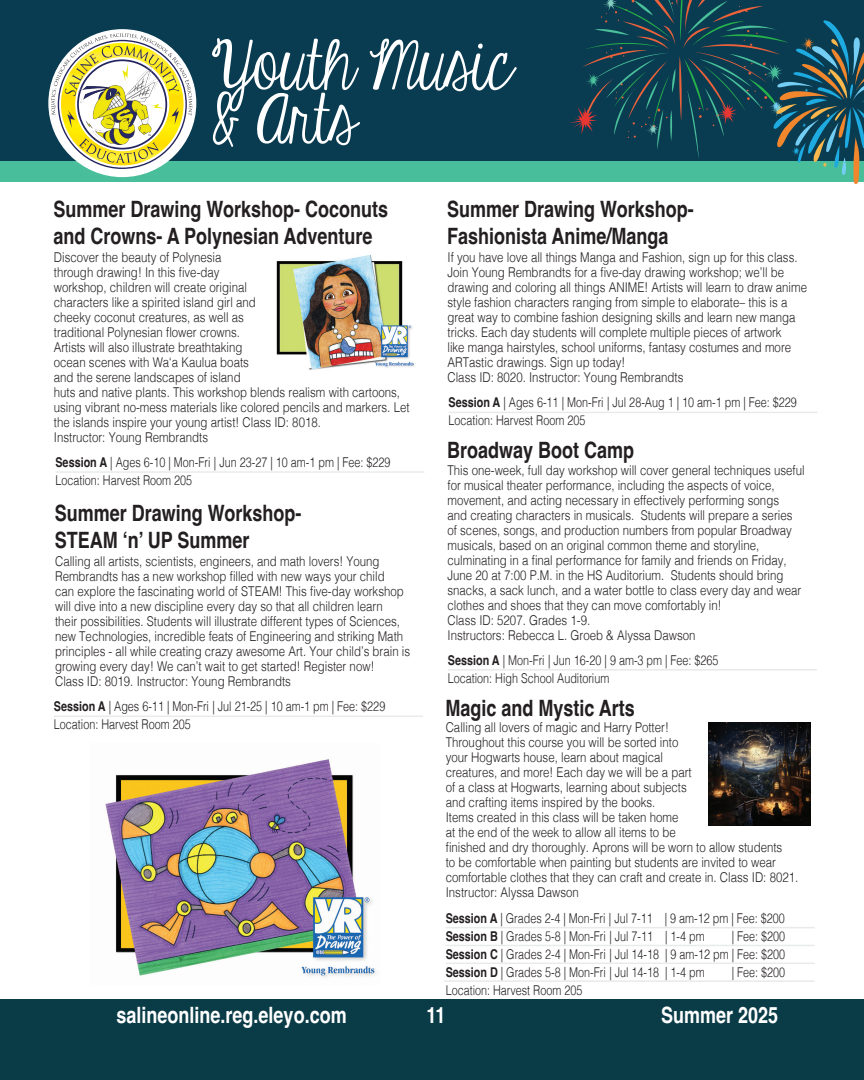
<style>
.page{position:relative;width:864px;height:1080px;background:#fff}
.page>*{position:absolute;margin:0;border:0;box-sizing:border-box;transform-origin:0 0}
.Page_Titles{font:72px "KG Eyes Wide Open";color:#fff}
.Paragraph_Text{font:700 22.5px/27px "Helvetica";color:#231f20;scale:.8 1}
.t1{font:700 22.5px "Helvetica";color:#fff;scale:.8 1}
.Paragraph_Text-2{font:300 13.5px/15px "Helvetica";color:#231f20;scale:.85 1}
.Paragraph_Text-3{font:300 13.5px "Helvetica";color:#231f20;scale:.8 1}
.s1{font-weight:700}
</style>
<div class="page">
<div style="left:0;top:0;width:864px;height:165px;background:#0a3c51"></div>
<div style="left:0;top:161px;width:864px;height:20px;background:#48bf9a"></div>
<div style="left:0;top:999px;width:864px;height:81px;background:#0a3c48"></div>
<svg style="left:51px;top:33px;width:141px;height:136px;background:#bec18a"></svg>
<svg style="left:569px;top:0;width:295px;height:184px"></svg>
<hr style="left:446px;top:945px;width:369px;height:1px;background:#e9eaeb">
<hr style="left:446px;top:927px;width:369px;height:1px;background:#e9eaeb">
<hr style="left:446px;top:963px;width:369px;height:1px;background:#e9eaeb">
<hr style="left:444px;top:980px;width:370px;height:2px;background:#e9eaeb">
<hr style="left:56px;top:471px;width:369px;height:2px;background:#e9eaeb">
<hr style="left:54px;top:716px;width:369px;height:1px;background:#e9eaeb">
<hr style="left:449px;top:412px;width:369px;height:1px;background:#e9eaeb">
<hr style="left:448px;top:669px;width:369px;height:2px;background:#e9eaeb">
<img style="left:708px;top:723px;width:102px;height:102px">
<img style="left:276px;top:255px;width:139px;height:115px">
<img style="left:105px;top:759px;width:271px;height:219px">
<p class="Page_Titles" style="left:212px;top:27px;width:302px">Youth Music</p>
<p class="Page_Titles" style="left:212px;top:81px;width:146px">&amp; Arts</p>
<p class="Paragraph_Text" style="left:54px;top:198px;width:420px">Summer Drawing Workshop- Coconuts and Crowns- A Polynesian Adventure</p>
<p class="Paragraph_Text-2" style="left:54px;top:249px;width:420px">Discover the beauty of Polynesia<br>through drawing! In this five-day<br>workshop, children will create original<br>characters like a spirited island girl and<br>cheeky coconut creatures, as well as<br>traditional Polynesian flower crowns.<br>Artists will also illustrate breathtaking<br>ocean scenes with Waʻa Kaulua boats<br>and the serene landscapes of island<br>huts and native plants. This workshop blends realism with cartoons, using vibrant no-mess materials like colored pencils and markers. Let the islands inspire your young artist! Class ID: 8018.</p>
<p class="Paragraph_Text-2" style="left:54px;top:429px;width:183px">Instructor: Young Rembrandts</p>
<p class="Paragraph_Text-3" style="left:55px;top:451px;width:420px"><span class="s1">Session A</span> | Ages 6-10 | Mon-Fri | Jun 23-27 | 10 am-1 pm | Fee: $229</p>
<p class="Paragraph_Text-3" style="left:55px;top:469px;width:173px">Location: Harvest Room 205</p>
<p class="Paragraph_Text" style="left:55px;top:502px;width:310px">Summer Drawing Workshop-</p>
<p class="Paragraph_Text" style="left:55px;top:529px;width:245px">STEAM ‘n’ UP Summer</p>
<p class="Paragraph_Text-2" style="left:55px;top:553px;width:419px">Calling all artists, scientists, engineers, and math lovers! Young Rembrandts has a new workshop fi lled with new ways your child<br>can explore the fascinating world of STEAM! This five-day workshop will dive into a new discipline every day so that all children learn<br>their possibilities. Students will illustrate different types of Sciences, new Technologies, incredible feats of Engineering and striking Math principles - all while creating crazy awesome Art. Your child’s brain is growing every day! We can’t wait to get started! Register now!</p>
<p class="Paragraph_Text-2" style="left:55px;top:673px;width:279px">Class ID: 8019. Instructor: Young Rembrandts</p>
<p class="Paragraph_Text-3" style="left:54px;top:695px;width:416px"><span class="s1">Session A</span> | Ages 6-11 | Mon-Fri | Jul 21-25 | 10 am-1 pm | Fee: $229</p>
<p class="Paragraph_Text-3" style="left:54px;top:713px;width:173px">Location: Harvest Room 205</p>
<p class="Paragraph_Text" style="left:447px;top:198px;width:310px">Summer Drawing Workshop-<br>Fashionista Anime/Manga</p>
<p class="Paragraph_Text-2" style="left:447px;top:249px;width:425px">If you have love all things Manga and Fashion, sign up for this class.<br>Join Young Rembrandts for a five-day drawing workshop; we’ll be drawing and coloring all things ANIME! Artists will learn to draw anime style fashion characters ranging from simple to elaborate– this is a great way to combine fashion designing skills and learn new manga tricks. Each day students will complete multiple pieces of artwork<br>like manga hairstyles, school uniforms, fantasy costumes and more ARTastic drawings. Sign up today!</p>
<p class="Paragraph_Text-2" style="left:447px;top:369px;width:279px">Class ID: 8020. Instructor: Young Rembrandts</p>
<p class="Paragraph_Text-3" style="left:449px;top:391px;width:437px"><span class="s1">Session A</span> | Ages 6-11 | Mon-Fri | Jul 28-Aug 1 | 10 am-1 pm | Fee: $229</p>
<p class="Paragraph_Text-3" style="left:449px;top:409px;width:173px">Location: Harvest Room 205</p>
<p class="Paragraph_Text" style="left:447px;top:439px;width:235px">Broadway Boot Camp</p>
<p class="Paragraph_Text-2" style="left:447px;top:461px;width:422px">This one-week, full day workshop will cover general techniques useful for musical theater performance, including the aspects of voice, movement, and acting necessary in effectively performing songs<br>and creating characters in musicals. Students will prepare a series of scenes, songs, and production numbers from popular Broadway musicals, based on an original common theme and storyline, culminating in a final performance for family and friends on Friday, June 20 at 7:00 P.M. in the HS Auditorium. Students should bring snacks, a sack lunch, and a water bottle to class every day and wear clothes and shoes that they can move comfortably in!</p>
<p class="Paragraph_Text-2" style="left:447px;top:611px;width:170px">Class ID: 5207. Grades 1-9.</p>
<p class="Paragraph_Text-2" style="left:447px;top:626px;width:293px">Instructors: Rebecca L. Groeb &amp; Alyssa Dawson</p>
<p class="Paragraph_Text-3" style="left:448px;top:648px;width:340px"><span class="s1">Session A</span> | Mon-Fri | Jun 16-20 | 9 am-3 pm | Fee: $265</p>
<p class="Paragraph_Text-3" style="left:448px;top:666px;width:203px">Location: High School Auditorium</p>
<p class="Paragraph_Text" style="left:446px;top:697px;width:238px">Magic and Mystic Arts</p>
<p class="Paragraph_Text-2" style="left:446px;top:719px;width:416px">Calling all lovers of magic and Harry Potter!<br>Throughout this course you will be sorted into<br>your Hogwarts house, learn about magical<br>creatures, and more! Each day we will be a part<br>of a class at Hogwarts, learning about subjects<br>and crafting items inspired by the books.<br>Items created in this class will be taken home<br>at the end of the week to allow all items to be<br>finished and dry thoroughly. Aprons will be worn to allow students<br>to be comfortable when painting but students are invited to wear comfortable clothes that they can craft and create in. Class ID: 8021.<br>Instructor: Alyssa Dawson</p>
<p class="Paragraph_Text-3" style="left:446px;top:906px;width:425px"><span class="s1">Session A</span> | Grades 2-4 | Mon-Fri | Jul 7-11 | 9 am-12 pm | Fee: $200</p>
<p class="Paragraph_Text-3" style="left:446px;top:924px;width:325px"><span class="s1">Session B</span> | Grades 5-8 | Mon-Fri | Jul 7-11 | 1-4 pm</p>
<p class="Paragraph_Text-3" style="left:732px;top:924px;width:68px">| Fee: $200</p>
<p class="Paragraph_Text-3" style="left:446px;top:942px;width:426px"><span class="s1">Session C</span> | Grades 2-4 | Mon-Fri | Jul 14-18 | 9 am-12 pm | Fee: $200</p>
<p class="Paragraph_Text-3" style="left:446px;top:960px;width:325px"><span class="s1">Session D</span> | Grades 5-8 | Mon-Fri | Jul 14-18 | 1-4 pm</p>
<p class="Paragraph_Text-3" style="left:732px;top:960px;width:68px">| Fee: $200</p>
<p class="Paragraph_Text-3" style="left:446px;top:978px;width:173px">Location: Harvest Room 205</p>
<h2 class="t1" style="left:117px;top:1002px;width:289px">salineonline.reg.eleyo.com</h2>
<h2 class="t1" style="left:427px;top:1002px;width:25px">11</h2>
<h2 class="t1" style="left:661px;top:1002px;width:148px">Summer 2025</h2>
</div>
